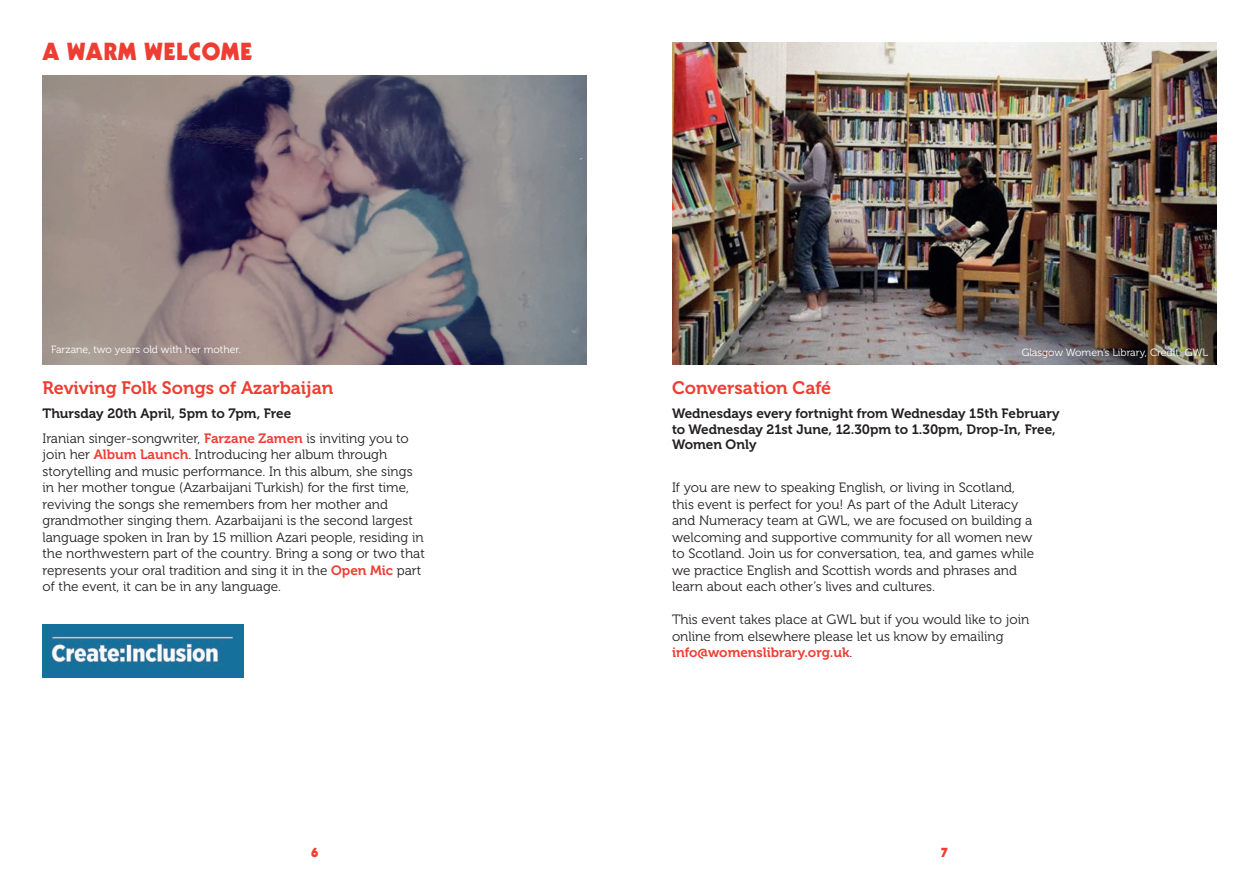
<style>
.page{position:relative;width:1259px;height:893px;background:#fff}
.page>*{position:absolute;margin:0;border:0;box-sizing:border-box;transform-origin:0 0}
.t1{font:900 24px "Kabel LT Pro";letter-spacing:.03em;color:#ee3e34}
.t2{font:18px "Museo 700";color:#ee3e34}
.t3{font:13.5px/16.5px "Museo 300";color:#231f20}
.t4{font:13.5px/15.6px "Museo 700";color:#231f20}
.t5{font:13.5px "Museo 700";color:#ee3e34}
.t6{font:900 13.5px "Kabel LT Pro";color:#ee3e34}
.t7{font:10.5px "Museo 300";color:#fff}
.s1{font-family:"Museo 700";color:#ee3e34}
.s2{font-family:"Museo 300";color:#231f20}
</style>
<div class="page">
<img style="left:672px;top:43px;width:544px;height:321px">
<img style="left:43px;top:76px;width:544px;height:288px">
<img style="left:43px;top:624px;width:200px;height:54px">
<h1 class="t1" style="left:43px;top:36px;width:211px">A WARM WELCOME</h1>
<p class="t7" style="left:51px;top:344px;width:191px">Farzane, two years old with her mother.</p>
<p class="t7" style="left:1021px;top:347px;width:188px">Glasgow Women’s Library, Credit: GWL</p>
<h2 class="t2" style="left:43px;top:378px;width:292px">Reviving Folk Songs of Azarbaijan</h2>
<p class="t4" style="left:43px;top:406px;width:250px">Thursday 20th April, 5pm to 7pm, Free</p>
<p class="t3" style="left:43px;top:430px;width:384px">Iranian singer-songwriter, <span class="s1">Farzane Zamen</span> is inviting you to join her <span class="s1">Album Launch</span>. Introducing her album through storytelling and music performance. In this album, she sings in her mother tongue (Azarbaijani Turkish) for the first time, reviving the songs she remembers from her mother and grandmother singing them. Azarbaijani is the second largest language spoken in Iran by 15 million Azari people, residing in the northwestern part of the country. Bring a song or two that represents your oral tradition and sing it in the <span class="s1">Open Mic</span> part of the event, it can be in any language.</p>
<h2 class="t2" style="left:672px;top:378px;width:161px">Conversation Café</h2>
<p class="t4" style="left:672px;top:406px;width:389px">Wednesdays every fortnight from Wednesday 15th February to Wednesday 21st June, 12.30pm to 1.30pm, Drop-In, Free,<br>Women Only</p>
<p class="t3" style="left:672px;top:480px;width:364px">If you are new to speaking English, or living in Scotland, this event is perfect for you! As part of the Adult Literacy and Numeracy team at GWL, we are focused on building a welcoming and supportive community for all women new to Scotland. Join us for conversation, tea, and games while we practice English and Scottish words and phrases and learn about each other’s lives and cultures.</p>
<p class="t3" style="left:672px;top:612px;width:359px">This event takes place at GWL but if you would like to join online from elsewhere please let us know by emailing</p>
<p class="t5" style="left:672px;top:645px;width:182px">info@womenslibrary.org.uk<span class="s2">.</span></p>
<p class="t6" style="left:311px;top:843px;width:9px">6</p>
<p class="t6" style="left:941px;top:843px;width:8px">7</p>
</div>
